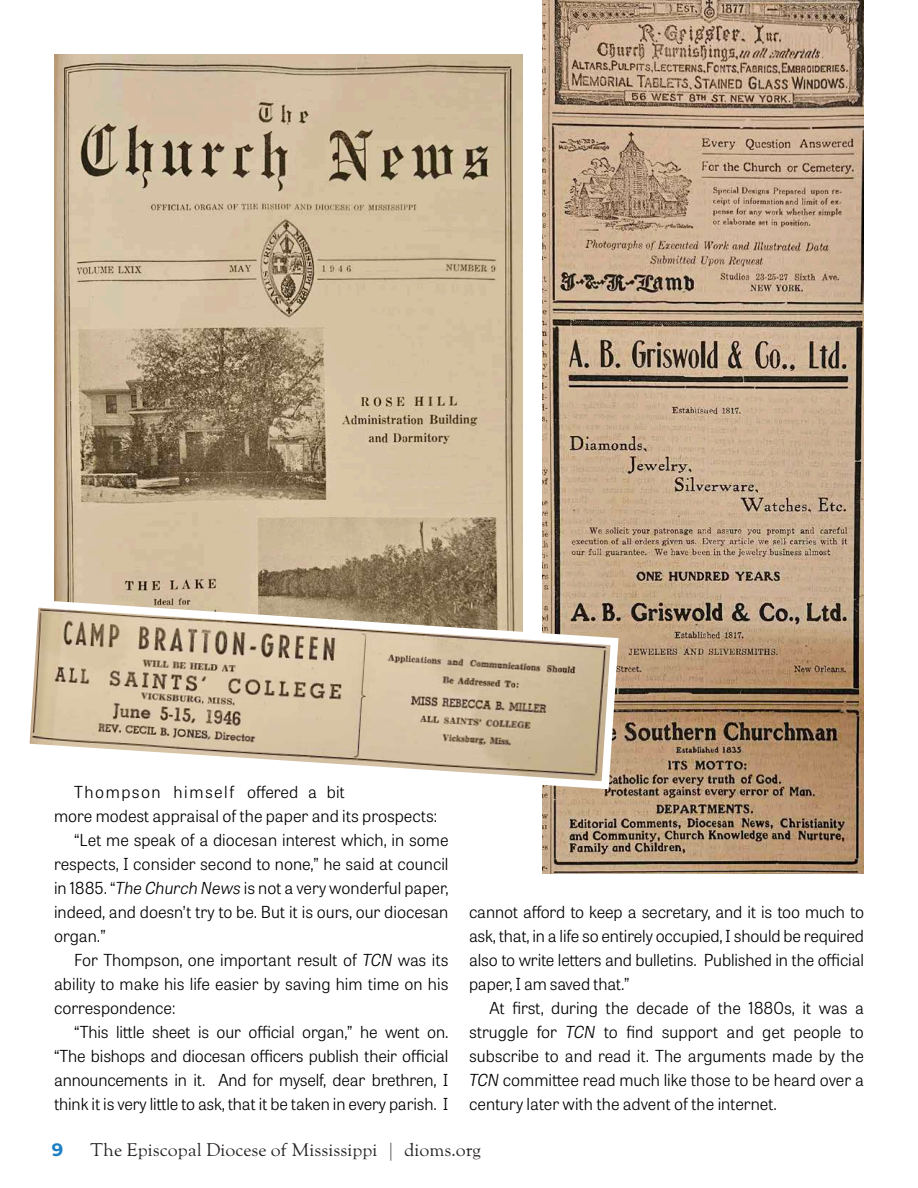
<style>
.page{position:relative;width:918px;height:1188px;background:#fff}
.page>*{position:absolute;margin:0;border:0;box-sizing:border-box;transform-origin:0 0}
.t1{font:18px "LTC Goudy Oldstyle Pro";color:#231f20}
.t2{font:700 18px "Montserrat";color:#1d7fc3}
.t3{font:300 16.5px/24px "Tablet Gothic";letter-spacing:-.005em;color:#000;text-align:justify}
.t4{font:300 16.5px "Tablet Gothic";letter-spacing:.09em;color:#000}
.s1{font-style:italic}
</style>
<div class="page">
<img style="left:542px;top:0;width:322px;height:873px">
<img style="left:54px;top:54px;width:468px;height:542px">
<svg style="left:29px;top:596px;width:594px;height:197px"></svg>
<p class="t4" style="left:74px;top:781px;width:272px">Thompson himself offered a bit</p>
<p class="t3" style="left:54px;top:803px;width:385px">more modest appraisal of the paper and its prospects:</p>
<p class="t3" style="left:74px;top:827px;width:376px">“Let me speak of a diocesan interest which, in some</p>
<p class="t3" style="left:54px;top:851px;width:396px">respects, I consider second to none,” he said at council</p>
<p class="t3" style="left:54px;top:875px;width:396px">in 1885. “<span class="s1">The Church News</span> is not a very wonderful paper,</p>
<p class="t3" style="left:54px;top:899px;width:396px">indeed, and doesn’t try to be. But it is ours, our diocesan</p>
<p class="t3" style="left:54px;top:923px;width:53px">organ.”</p>
<p class="t3" style="left:74px;top:948px;width:376px">For Thompson, one important result of <span class="s1">TCN</span> was its</p>
<p class="t3" style="left:54px;top:972px;width:396px">ability to make his life easier by saving him time on his</p>
<p class="t3" style="left:54px;top:996px;width:123px">correspondence:</p>
<p class="t3" style="left:74px;top:1020px;width:376px">“This little sheet is our official organ,” he went on.</p>
<p class="t3" style="left:54px;top:1044px;width:396px">“The bishops and diocesan officers publish their official</p>
<p class="t3" style="left:54px;top:1068px;width:396px">announcements in it. And for myself, dear brethren, I</p>
<p class="t3" style="left:54px;top:1092px;width:396px">think it is very little to ask, that it be taken in every parish. I</p>
<p class="t3" style="left:469px;top:900px;width:396px">cannot afford to keep a secretary, and it is too much to ask, that, in a life so entirely occupied, I should be required also to write letters and bulletins. Published in the official paper, I am saved that.”</p>
<p class="t3" style="left:469px;top:996px;width:396px;text-indent:20px">At first, during the decade of the 1880s, it was a struggle for <span class="s1">TCN</span> to find support and get people to subscribe to and read it. The arguments made by the <span class="s1">TCN</span> committee read much like those to be heard over a century later with the advent of the internet.</p>
<p class="t2" style="left:52px;top:1137px;width:13px">9</p>
<p class="t1" style="left:90px;top:1140px;width:392px">The Episcopal Diocese of Mississippi | dioms.org</p>
</div>
